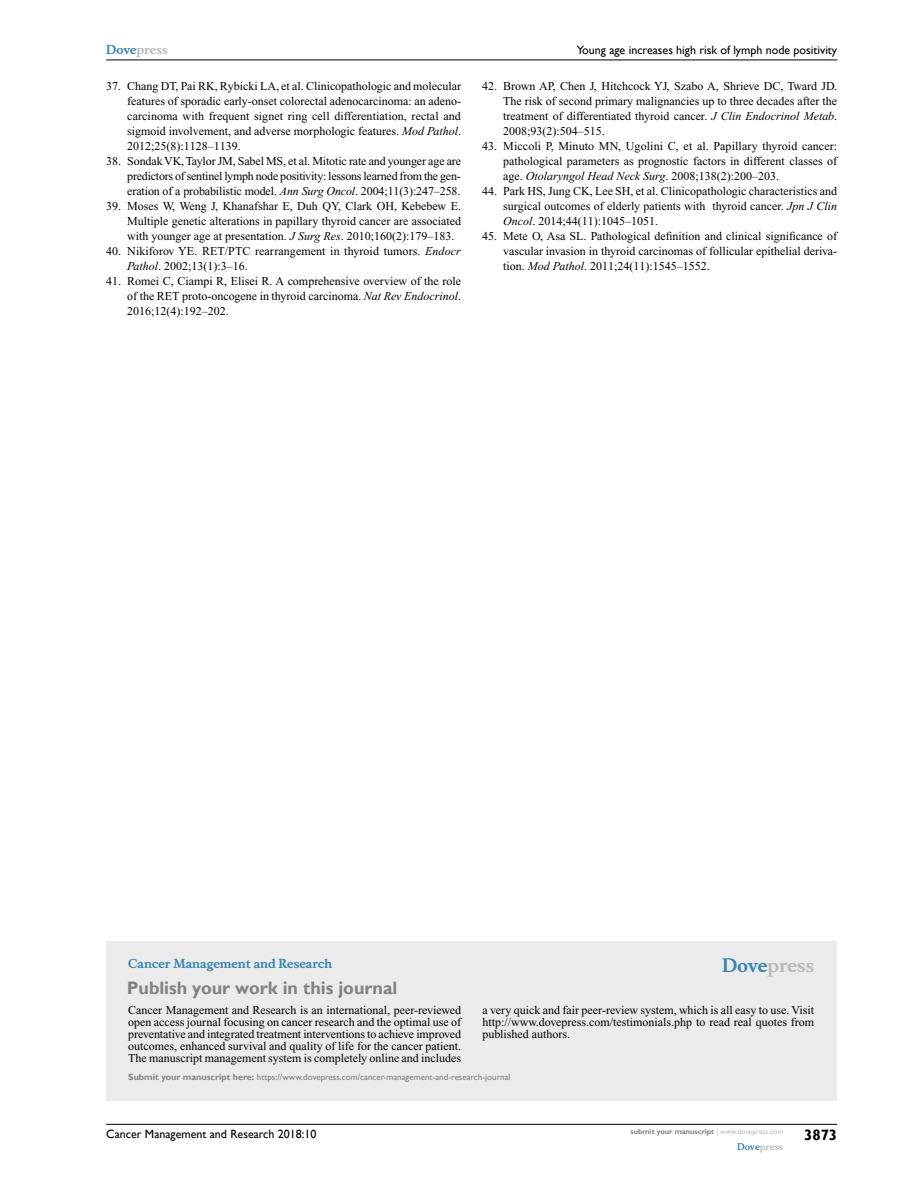
<style>
.page{position:relative;width:918px;height:1188px;background:#fff}
.page>*{position:absolute;margin:0;border:0;box-sizing:border-box;transform-origin:0 0}
.t1{font:700 18px "Gill Sans";color:#808285}
.t2{font:700 18px "Musee";color:#b8babc}
.t3{font:700 15px "Gill Sans";color:#000}
.t4{font:12px/15px "Times New Roman";color:#000;text-align:justify}
.t5{font:12px "Gill Sans";color:#000}
.t6{font:700 12px "Musee";color:#3785ad}
.t7{font:700 12px "Musee";color:#b8babc}
.t8{font:9px "Gill Sans";color:#808285}
.t9{font:700 9px "Musee";color:#b8babc}
.t10{font:700 7.5px "Gill Sans";color:#808285}
.s1{color:#3785ad}
.s2{font-style:italic}
.s3{font-weight:700}
.s4{font-weight:400;color:#b8babc}
</style>
<div class="page">
<div style="left:106px;top:941px;width:731px;height:159px;background:#ebebec"></div>
<hr style="left:106px;top:1124px;width:731px;height:1px;background:#000">
<hr style="left:106px;top:60px;width:731px;height:1px;background:#000">
<p class="t7" style="left:106px;top:43px;width:63px"><span class="s1">Dove</span>press</p>
<p class="t4" style="left:127px;top:79px;width:335px;text-indent:-21px">37. Chang DT, Pai RK, Rybicki LA, et al. Clinicopathologic and molecular features of sporadic early-onset colorectal adenocarcinoma: an adeno&shy;carcinoma with frequent signet ring cell differentiation, rectal and sigmoid involvement, and adverse morphologic features. <span class="s2">Mod Pathol</span>.<br>2012;25(8):1128–1139.</p>
<p class="t4" style="left:127px;top:154px;width:335px;text-indent:-21px">38. Sondak VK, Taylor JM, Sabel MS, et al. Mitotic rate and younger age are predictors of sentinel lymph node positivity: lessons learned from the gen&shy;eration of a probabilistic model. <span class="s2">Ann Surg Oncol</span>. 2004;11(3):247–258.</p>
<p class="t4" style="left:127px;top:199px;width:335px;text-indent:-21px">39. Moses W, Weng J, Khanafshar E, Duh QY, Clark OH, Kebebew E.<br>Multiple genetic alterations in papillary thyroid cancer are associated with younger age at presentation. <span class="s2">J Surg Res</span>. 2010;160(2):179–183.</p>
<p class="t4" style="left:127px;top:244px;width:335px;text-indent:-21px">40. Nikiforov YE. RET/PTC rearrangement in thyroid tumors. <span class="s2">Endocr<br>Pathol</span>. 2002;13(1):3–16.</p>
<p class="t4" style="left:127px;top:274px;width:335px;text-indent:-21px">41. Romei C, Ciampi R, Elisei R. A comprehensive overview of the role of the RET proto-oncogene in thyroid carcinoma. <span class="s2">Nat Rev Endocrinol</span>.<br>2016;12(4):192–202.</p>
<p class="t5" style="left:577px;top:43px;width:262px">Young age increases high risk of lymph node positivity</p>
<p class="t4" style="left:503px;top:79px;width:335px;text-indent:-21px">42. Brown AP, Chen J, Hitchcock YJ, Szabo A, Shrieve DC, Tward JD.<br>The risk of second primary malignancies up to three decades after the treatment of differentiated thyroid cancer. <span class="s2">J Clin Endocrinol Metab</span>.<br>2008;93(2):504–515.</p>
<p class="t4" style="left:503px;top:139px;width:335px;text-indent:-21px">43. Miccoli P, Minuto MN, Ugolini C, et al. Papillary thyroid cancer: pathological parameters as prognostic factors in different classes of age. <span class="s2">Otolaryngol Head Neck Surg</span>. 2008;138(2):200–203.</p>
<p class="t4" style="left:503px;top:184px;width:335px;text-indent:-21px">44. Park HS, Jung CK, Lee SH, et al. Clinicopathologic characteristics and surgical outcomes of elderly patients with thyroid cancer. <span class="s2">Jpn J Clin Oncol</span>. 2014;44(11):1045–1051.</p>
<p class="t4" style="left:503px;top:229px;width:335px;text-indent:-21px">45. Mete O, Asa SL. Pathological definition and clinical significance of vascular invasion in thyroid carcinomas of follicular epithelial deriva&shy;tion. <span class="s2">Mod Pathol</span>. 2011;24(11):1545–1552.</p>
<p class="t6" style="left:128px;top:956px;width:206px">Cancer Management and Research</p>
<h1 class="t1" style="left:127px;top:977px;width:272px">Publish your work in this journal</h1>
<h1 class="t2" style="left:722px;top:955px;width:94px"><span class="s1">Dove</span>press</h1>
<p class="t4" style="left:128px;top:1004px;width:334px;line-height:12px">Cancer Management and Research is an international, peer-reviewed open access journal focusing on cancer research and the optimal use of preventative and integrated treatment interventions to achieve improved outcomes, enhanced survival and quality of life for the cancer patient.<br>The manuscript management system is completely online and includes</p>
<p class="t4" style="left:482px;top:1004px;width:333px;line-height:12px">a very quick and fair peer-review system, which is all easy to use. Visit http://www.dovepress.com/testimonials.php to read real quotes from published authors.</p>
<p class="t8" style="left:128px;top:1072px;width:384px"><span class="s3">Submit your manuscript here:</span> https://www.dovepress.com/cancer-management-and-research-journal</p>
<p class="t5" style="left:106px;top:1127px;width:212px">Cancer Management and Research 2018:10</p>
<p class="t10" style="left:631px;top:1127px;width:154px">submit your manuscript <span class="s4">| www.dovepress.com</span></p>
<p class="t9" style="left:737px;top:1141px;width:48px"><span class="s1">Dove</span>press</p>
<p class="t3" style="left:804px;top:1126px;width:35px">3873</p>
</div>
